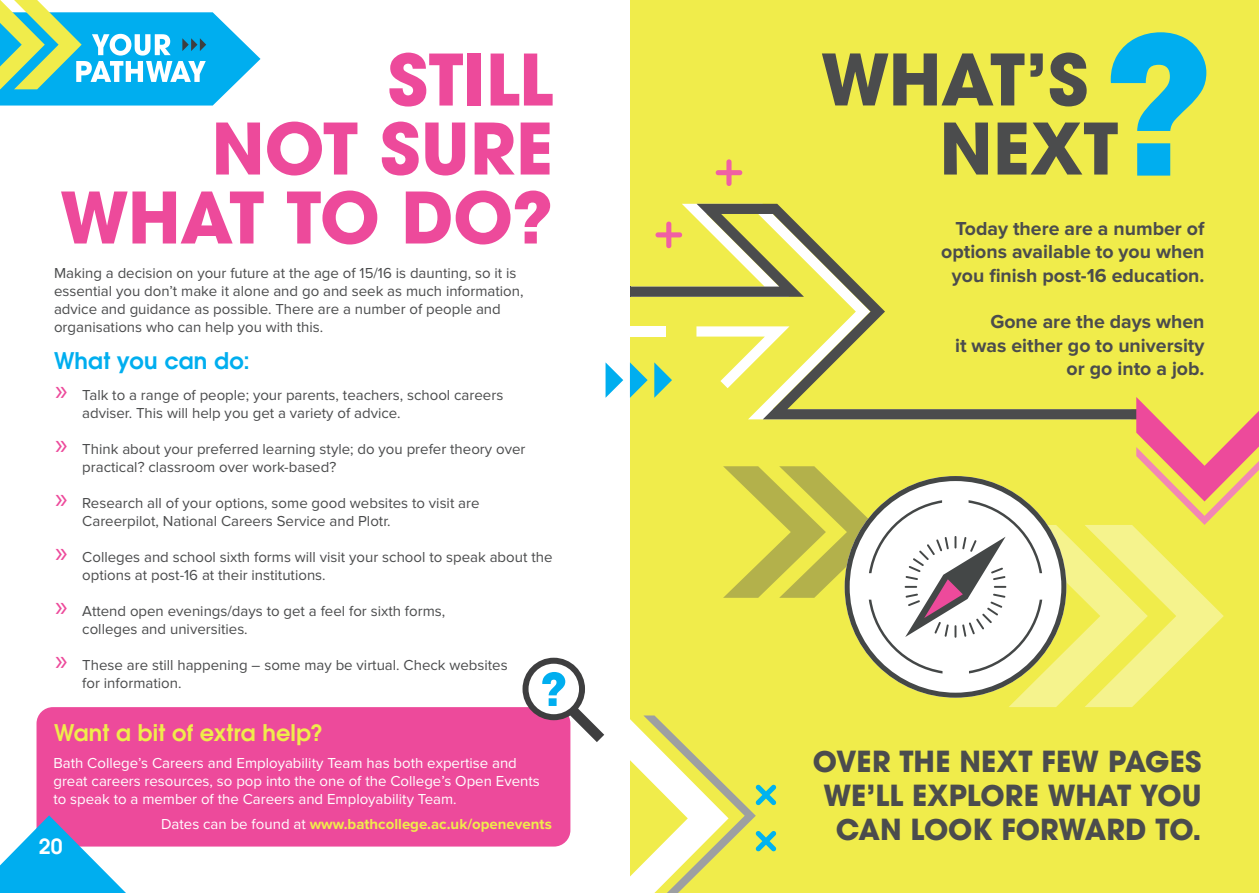
<style>
.page{position:relative;width:1259px;height:893px;background:#fff}
.page>*{position:absolute;margin:0;border:0;box-sizing:border-box;transform-origin:0 0}
.t1{font:700 70.2px/69px "Avant Garde";letter-spacing:-.01em;color:#ed4a9b;text-align:right}
.t2{font:700 70.2px/69px "Avant Garde";letter-spacing:-.005em;color:#4b4c4d}
.t3{font:700 28.5px/34.2px "Avant Garde";color:#4b4c4d;text-align:right}
.t4{font:600 22.5px "Avant Garde";letter-spacing:.01em;color:#f0ec4b}
.t5{font:600 22.5px "Avant Garde";letter-spacing:.01em;color:#00aeef}
.t6{font:600 21px "Avant Garde";color:#fff}
.t7{font:700 19.5px/23.4px "Proxima Nova";color:#4b4c4d;text-align:right}
.t8{font:15px/18px "Proxima Nova";color:#4b4c4d}
.t9{font:15px/18px "Proxima Nova";color:#fff}
.t10{font:700 15px "Proxima Nova";color:#f0ec4b}
.s1{font-family:"Myriad Pro";font-size:30px;color:#ed4a9b}
.s2{font-weight:400;color:#fff}
</style>
<div class="page">
<div style="left:630px;top:0;width:629px;height:893px;background:#f0ec4b"></div>
<svg style="left:0;top:0;width:260px;height:106px"></svg>
<svg style="left:630px;top:204px;width:255px;height:122px"></svg>
<svg style="left:715px;top:159px;width:27px;height:27px"></svg>
<svg style="left:655px;top:222px;width:27px;height:26px"></svg>
<svg style="left:1110px;top:32px;width:96px;height:144px"></svg>
<div style="left:37px;top:707px;width:533px;height:139px;background:#ed4a9b;border-radius:16px"></div>
<svg style="left:525px;top:661px;width:57px;height:56px"></svg>
<svg style="left:0;top:815px;width:126px;height:78px"></svg>
<div style="left:522px;top:658px;width:63px;height:62px;border:6px solid #3e3e3f;border-radius:50%"></div>
<svg style="left:542px;top:326px;width:717px;height:567px"></svg>
<p class="t1" style="left:60px;top:45px;width:495px">STILL<br>NOT SURE<br>WHAT TO DO?</p>
<p class="t2" style="left:939px;top:45px;width:180px;text-indent:-119px">WHAT’S<br>NEXT</p>
<p class="t7" style="left:941px;top:217px;width:265px">Today there are a number of options available to you when you finish post-16 education.</p>
<p class="t7" style="left:955px;top:311px;width:251px">Gone are the days when<br>it was either go to university or go into a job.</p>
<p class="t8" style="left:54px;top:264px;width:471px">Making a decision on your future at the age of 15/16 is daunting, so it is essential you don’t make it alone and go and seek as much information, advice and guidance as possible. There are a number of people and organisations who can help you with this.</p>
<p class="t5" style="left:54px;top:346px;width:197px">What you can do:</p>
<p class="t8" style="left:82px;top:386px;width:422px;text-indent:-27px"><span class="s1">»</span> Talk to a range of people; your parents, teachers, school careers adviser. This will help you get a variety of advice.</p>
<p class="t8" style="left:82px;top:440px;width:444px;text-indent:-27px"><span class="s1">»</span> Think about your preferred learning style; do you prefer theory over practical? classroom over work-based?</p>
<p class="t8" style="left:82px;top:494px;width:399px;text-indent:-27px"><span class="s1">»</span> Research all of your options, some good websites to visit are<br>Careerpilot, National Careers Service and Plotr.</p>
<p class="t8" style="left:82px;top:548px;width:472px;text-indent:-27px"><span class="s1">»</span> Colleges and school sixth forms will visit your school to speak about the options at post-16 at their institutions.</p>
<p class="t8" style="left:82px;top:602px;width:364px;text-indent:-27px"><span class="s1">»</span> Attend open evenings/days to get a feel for sixth forms, colleges and universities.</p>
<p class="t8" style="left:82px;top:656px;width:427px;text-indent:-27px"><span class="s1">»</span> These are still happening – some may be virtual. Check websites for information.</p>
<p class="t4" style="left:54px;top:718px;width:270px">Want a bit of extra help?</p>
<p class="t9" style="left:53px;top:754px;width:488px">Bath College’s Careers and Employability Team has both expertise and great careers resources, so pop into the one of the College’s Open Events to speak to a member of the Careers and Employability Team.</p>
<p class="t6" style="left:39px;top:832px;width:25px">20</p>
<p class="t10" style="left:161px;top:815px;width:392px"><span class="s2">Dates can be found at</span> www.bathcollege.ac.uk/openevents</p>
<p class="t3" style="left:813px;top:744px;width:390px">OVER THE NEXT FEW PAGES<br>WE’LL EXPLORE WHAT YOU<br>CAN LOOK FORWARD TO.</p>
</div>
